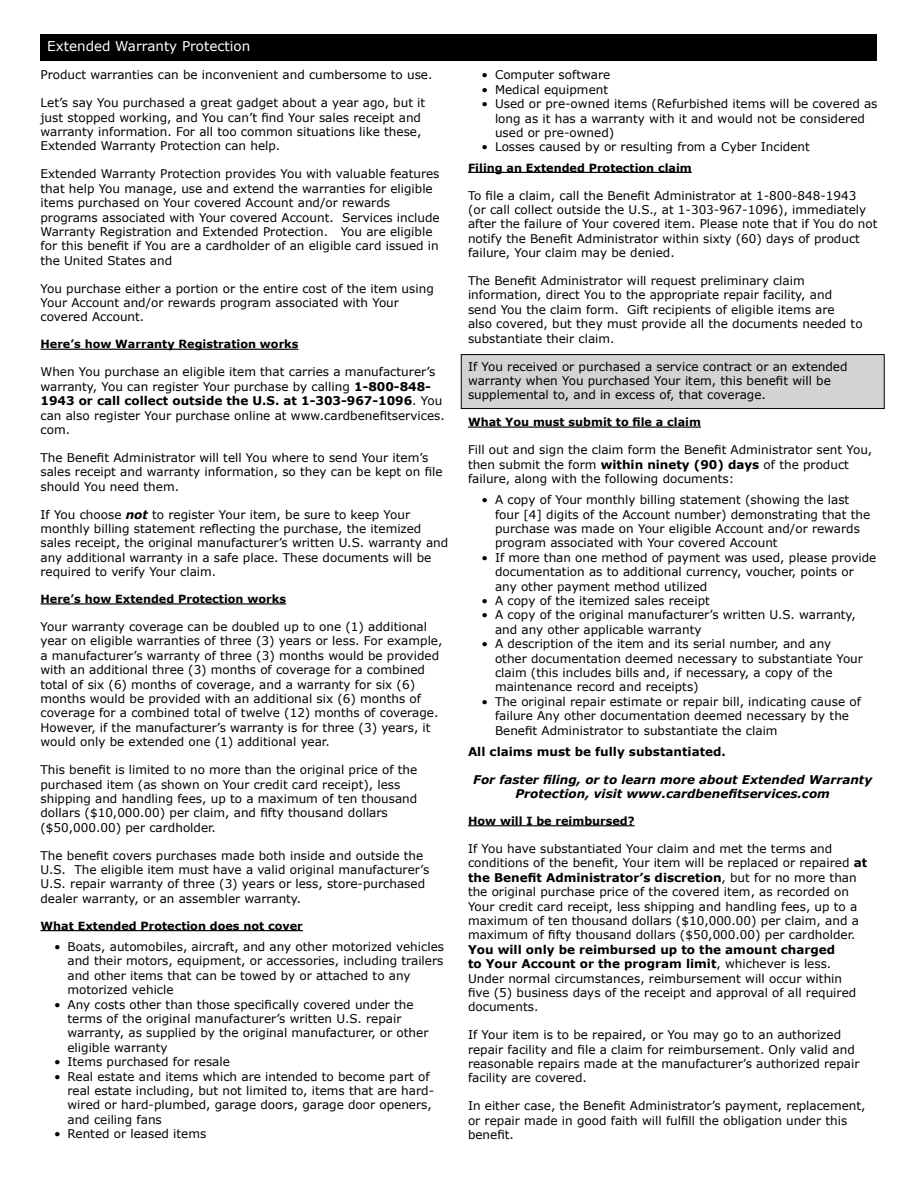
<style>
.page{position:relative;width:918px;height:1188px;background:#fff}
.page>*{position:absolute;margin:0;border:0;box-sizing:border-box;transform-origin:0 0}
.t1{font:13.5px "Verdana";color:#fff}
.t2{font:12px/14.4px "Verdana";color:#000}
.t3{font:italic 700 12px/14.4px "Verdana";color:#000;text-align:center}
.t4{font:700 12px "Verdana";color:#000}
.t5{font:700 11.25px "Verdana";color:#000}
.s1{font-weight:700}
.s2{font-weight:700;font-style:italic}
</style>
<div class="page">
<div style="left:40px;top:34px;width:838px;height:26px;background:#000"></div>
<hr style="left:40px;top:349px;width:259px;height:1px;background:#000">
<hr style="left:40px;top:603px;width:246px;height:2px;background:#000">
<hr style="left:40px;top:930px;width:263px;height:1px;background:#000">
<hr style="left:468px;top:172px;width:224px;height:1px;background:#000">
<div style="left:461px;top:355px;width:423px;height:54px;background:#d1d3d4"></div>
<div style="left:461px;top:354px;width:424px;height:55px;border:1px solid #000"></div>
<hr style="left:468px;top:427px;width:233px;height:1px;background:#000">
<hr style="left:468px;top:825px;width:167px;height:1px;background:#000">
<p class="t1" style="left:47px;top:37px;width:205px">Extended Warranty Protection</p>
<p class="t2" style="left:40px;top:68px;width:394px">Product warranties can be inconvenient and cumbersome to use.</p>
<p class="t2" style="left:40px;top:96px;width:386px">Let’s say You purchased a great gadget about a year ago, but it just stopped working, and You can’t find Your sales receipt and warranty information. For all too common situations like these, Extended Warranty Protection can help.</p>
<p class="t2" style="left:40px;top:167px;width:401px">Extended Warranty Protection provides You with valuable features that help You manage, use and extend the warranties for eligible items purchased on Your covered Account and/or rewards programs associated with Your covered Account. Services include Warranty Registration and Extended Protection. You are eligible for this benefit if You are a cardholder of an eligible card issued in the United States and</p>
<p class="t2" style="left:40px;top:281px;width:395px">You purchase either a portion or the entire cost of the item using<br>Your Account and/or rewards program associated with Your covered Account.</p>
<p class="t5" style="left:40px;top:337px;width:260px">Here’s how Warranty Registration works</p>
<p class="t2" style="left:40px;top:365px;width:406px">When You purchase an eligible item that carries a manufacturer’s warranty, You can register Your purchase by calling <span class="s1">1-800-848- 1943 or call collect outside the U.S. at 1-303-967-1096</span>. You can also register Your purchase online at www.cardbenefitservices. com.</p>
<p class="t2" style="left:40px;top:450px;width:404px">The Benefit Administrator will tell You where to send Your item’s sales receipt and warranty information, so they can be kept on file should You need them.</p>
<p class="t2" style="left:40px;top:507px;width:409px">If You choose <span class="s2">not</span> to register Your item, be sure to keep Your monthly billing statement reflecting the purchase, the itemized sales receipt, the original manufacturer’s written U.S. warranty and any additional warranty in a safe place. These documents will be required to verify Your claim.</p>
<p class="t5" style="left:40px;top:592px;width:247px">Here’s how Extended Protection works</p>
<p class="t2" style="left:40px;top:620px;width:403px">Your warranty coverage can be doubled up to one (1) additional year on eligible warranties of three (3) years or less. For example, a manufacturer’s warranty of three (3) months would be provided with an additional three (3) months of coverage for a combined total of six (6) months of coverage, and a warranty for six (6) months would be provided with an additional six (6) months of coverage for a combined total of twelve (12) months of coverage.<br>However, if the manufacturer’s warranty is for three (3) years, it would only be extended one (1) additional year.</p>
<p class="t2" style="left:40px;top:763px;width:378px">This benefit is limited to no more than the original price of the purchased item (as shown on Your credit card receipt), less shipping and handling fees, up to a maximum of ten thousand dollars ($10,000.00) per claim, and fifty thousand dollars ($50,000.00) per cardholder.</p>
<p class="t2" style="left:40px;top:848px;width:390px">The benefit covers purchases made both inside and outside the U.S. The eligible item must have a valid original manufacturer’s U.S. repair warranty of three (3) years or less, store-purchased dealer warranty, or an assembler warranty.</p>
<p class="t5" style="left:40px;top:918px;width:264px">What Extended Protection does not cover</p>
<p class="t2" style="left:68px;top:940px;width:378px;text-indent:-14px">• Boats, automobiles, aircraft, and any other motorized vehicles and their motors, equipment, or accessories, including trailers and other items that can be towed by or attached to any motorized vehicle</p>
<p class="t2" style="left:68px;top:997px;width:362px;text-indent:-14px">• Any costs other than those specifically covered under the terms of the original manufacturer’s written U.S. repair warranty, as supplied by the original manufacturer, or other eligible warranty</p>
<p class="t2" style="left:54px;top:1055px;width:177px">• Items purchased for resale</p>
<p class="t2" style="left:68px;top:1069px;width:368px;text-indent:-14px">• Real estate and items which are intended to become part of real estate including, but not limited to, items that are hard&shy;wired or hard-plumbed, garage doors, garage door openers, and ceiling fans</p>
<p class="t2" style="left:54px;top:1127px;width:154px">• Rented or leased items</p>
<p class="t2" style="left:482px;top:68px;width:130px">• Computer software</p>
<p class="t2" style="left:482px;top:82px;width:128px">• Medical equipment</p>
<p class="t2" style="left:495px;top:97px;width:384px;text-indent:-14px">• Used or pre-owned items (Refurbished items will be covered as long as it has a warranty with it and would not be considered used or pre-owned)</p>
<p class="t2" style="left:482px;top:140px;width:330px">• Losses caused by or resulting from a Cyber Incident</p>
<p class="t5" style="left:468px;top:160px;width:225px">Filing an Extended Protection claim</p>
<p class="t2" style="left:468px;top:188px;width:411px">To file a claim, call the Benefit Administrator at 1-800-848-1943<br>(or call collect outside the U.S., at 1-303-967-1096), immediately after the failure of Your covered item. Please note that if You do not notify the Benefit Administrator within sixty (60) days of product failure, Your claim may be denied.</p>
<p class="t2" style="left:468px;top:274px;width:396px">The Benefit Administrator will request preliminary claim information, direct You to the appropriate repair facility, and send You the claim form. Gift recipients of eligible items are<br>also covered, but they must provide all the documents needed to substantiate their claim.</p>
<p class="t2" style="left:468px;top:359px;width:381px">If You received or purchased a service contract or an extended warranty when You purchased Your item, this benefit will be supplemental to, and in excess of, that coverage.</p>
<p class="t5" style="left:468px;top:415px;width:235px">What You must submit to file a claim</p>
<p class="t2" style="left:468px;top:443px;width:406px">Fill out and sign the claim form the Benefit Administrator sent You, then submit the form <span class="s1">within ninety (90) days</span> of the product failure, along with the following documents:</p>
<p class="t2" style="left:495px;top:493px;width:377px;text-indent:-14px">• A copy of Your monthly billing statement (showing the last four [4] digits of the Account number) demonstrating that the purchase was made on Your eligible Account and/or rewards program associated with Your covered Account</p>
<p class="t2" style="left:495px;top:550px;width:383px;text-indent:-14px">• If more than one method of payment was used, please provide documentation as to additional currency, voucher, points or any other payment method utilized</p>
<p class="t2" style="left:482px;top:594px;width:230px">• A copy of the itemized sales receipt</p>
<p class="t2" style="left:495px;top:608px;width:362px;text-indent:-14px">• A copy of the original manufacturer’s written U.S. warranty, and any other applicable warranty</p>
<p class="t2" style="left:495px;top:637px;width:370px;text-indent:-14px">• A description of the item and its serial number, and any other documentation deemed necessary to substantiate Your claim (this includes bills and, if necessary, a copy of the maintenance record and receipts)</p>
<p class="t2" style="left:495px;top:694px;width:367px;text-indent:-14px">• The original repair estimate or repair bill, indicating cause of failure Any other documentation deemed necessary by the<br>Benefit Administrator to substantiate the claim</p>
<p class="t4" style="left:468px;top:744px;width:259px">All claims must be fully substantiated.</p>
<p class="t3" style="left:473px;top:772px;width:401px">For faster filing, or to learn more about Extended Warranty<br>Protection, visit www.cardbenefitservices.com</p>
<p class="t5" style="left:468px;top:814px;width:168px">How will I be reimbursed?</p>
<p class="t2" style="left:468px;top:842px;width:401px">If You have substantiated Your claim and met the terms and conditions of the benefit, Your item will be replaced or repaired <span class="s1">at the Benefit Administrator’s discretion</span>, but for no more than the original purchase price of the covered item, as recorded on Your credit card receipt, less shipping and handling fees, up to a maximum of ten thousand dollars ($10,000.00) per claim, and a maximum of fifty thousand dollars ($50,000.00) per cardholder.</p>
<p class="t2" style="left:468px;top:942px;width:390px"><span class="s1">You will only be reimbursed up to the amount charged<br>to Your Account or the program limit</span>, whichever is less.<br>Under normal circumstances, reimbursement will occur within five (5) business days of the receipt and approval of all required documents.</p>
<p class="t2" style="left:468px;top:1028px;width:393px">If Your item is to be repaired, or You may go to an authorized repair facility and file a claim for reimbursement. Only valid and reasonable repairs made at the manufacturer’s authorized repair facility are covered.</p>
<p class="t2" style="left:468px;top:1099px;width:399px">In either case, the Benefit Administrator’s payment, replacement, or repair made in good faith will fulfill the obligation under this benefit.</p>
</div>
